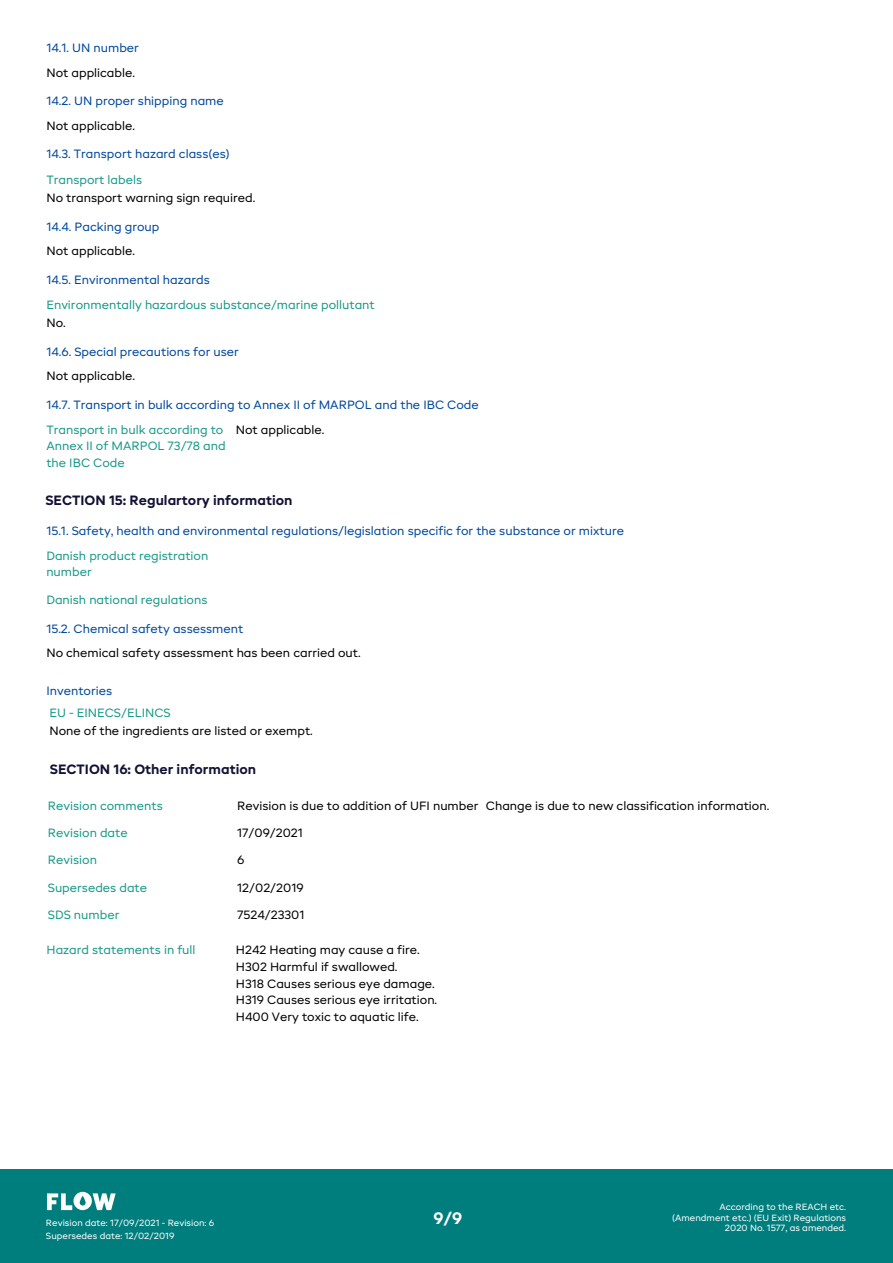
<style>
.page{position:relative;width:893px;height:1263px;background:#fff}
.page>*{position:absolute;margin:0;border:0;box-sizing:border-box;transform-origin:0 0}
.t1{font:700 16.65px "BR Candor";color:#fff}
.t2{font:700 13.5px "BR Candor";color:#131235}
.t3{font:12px/16.8px "BR Candor";color:#000}
.t4{font:12px/24.3px "BR Candor";color:#00489b}
.t5{font:12px/16.8px "BR Candor";color:#199989}
.t6{font:9px/10.8px "BR Candor";color:#fff;text-align:right}
.s1{color:#199989}
.s2{color:#000}
</style>
<div class="page">
<div style="left:0;top:1170px;width:893px;height:93px;background:#007d7d"></div>
<svg style="left:47px;top:1192px;width:69px;height:18px"></svg>
<p class="t4" style="left:46px;top:36px;width:94px">14.1. UN number</p>
<p class="t3" style="left:46px;top:64px;width:90px">Not applicable.</p>
<p class="t4" style="left:46px;top:89px;width:179px">14.2. UN proper shipping name</p>
<p class="t3" style="left:46px;top:117px;width:90px">Not applicable.</p>
<p class="t4" style="left:46px;top:142px;width:185px">14.3. Transport hazard class(es)</p>
<p class="t5" style="left:46px;top:171px;width:97px">Transport labels</p>
<p class="t3" style="left:46px;top:189px;width:211px">No transport warning sign required.</p>
<p class="t4" style="left:46px;top:214px;width:115px">14.4. Packing group</p>
<p class="t3" style="left:46px;top:242px;width:90px">Not applicable.</p>
<p class="t4" style="left:46px;top:267px;width:165px">14.5. Environmental hazards</p>
<p class="t5" style="left:46px;top:297px;width:330px">Environmentally hazardous substance/marine pollutant</p>
<p class="t3" style="left:46px;top:315px;width:21px">No.</p>
<p class="t4" style="left:46px;top:340px;width:194px">14.6. Special precautions for user</p>
<p class="t3" style="left:46px;top:368px;width:90px">Not applicable.</p>
<p class="t4" style="left:46px;top:393px;width:434px">14.7. Transport in bulk according to Annex II of MARPOL and the IBC Code<br><span class="s1">Transport in bulk according to</span> <span class="s2">Not applicable.</span></p>
<p class="t5" style="left:46px;top:438px;width:181px">Annex II of MARPOL 73/78 and the IBC Code</p>
<p class="t2" style="left:45px;top:492px;width:249px">SECTION 15: Regulartory information</p>
<p class="t4" style="left:46px;top:519px;width:579px">15.1. Safety, health and environmental regulations/legislation specific for the substance or mixture</p>
<p class="t5" style="left:46px;top:547px;width:164px">Danish product registration number</p>
<p class="t5" style="left:46px;top:591px;width:163px">Danish national regulations</p>
<p class="t4" style="left:46px;top:616px;width:199px">15.2. Chemical safety assessment</p>
<p class="t3" style="left:46px;top:644px;width:316px">No chemical safety assessment has been carried out.</p>
<p class="t4" style="left:46px;top:678px;width:67px">Inventories</p>
<p class="t5" style="left:49px;top:704px;width:123px">EU - EINECS/ELINCS</p>
<p class="t3" style="left:49px;top:722px;width:265px">None of the ingredients are listed or exempt.</p>
<p class="t2" style="left:50px;top:761px;width:208px">SECTION 16: Other information</p>
<p class="t5" style="left:48px;top:797px;width:116px">Revision comments</p>
<p class="t5" style="left:48px;top:824px;width:81px">Revision date</p>
<p class="t5" style="left:48px;top:852px;width:51px">Revision</p>
<p class="t5" style="left:48px;top:879px;width:101px">Supersedes date</p>
<p class="t5" style="left:48px;top:906px;width:73px">SDS number</p>
<p class="t3" style="left:237px;top:797px;width:534px">Revision is due to addition of UFI number Change is due to new classification information.</p>
<p class="t3" style="left:237px;top:824px;width:67px">17/09/2021</p>
<p class="t3" style="left:237px;top:852px;width:9px">6</p>
<p class="t3" style="left:237px;top:879px;width:68px">12/02/2019</p>
<p class="t3" style="left:237px;top:906px;width:69px">7524/23301</p>
<p class="t5" style="left:46px;top:941px;width:151px">Hazard statements in full</p>
<p class="t3" style="left:236px;top:941px;width:203px">H242 Heating may cause a fire.<br>H302 Harmful if swallowed.<br>H318 Causes serious eye damage.<br>H319 Causes serious eye irritation.<br>H400 Very toxic to aquatic life.</p>
<p class="t6" style="left:46px;top:1218px;width:170px">Revision date: 17/09/2021 - Revision: 6</p>
<p class="t6" style="left:46px;top:1231px;width:130px">Supersedes date: 12/02/2019</p>
<h1 class="t1" style="left:433px;top:1208px;width:31px">9/9</h1>
<p class="t6" style="left:672px;top:1201px;width:175px">According to the REACH etc. (Amendment etc.) (EU Exit) Regulations<br>2020 No. 1577, as amended.</p>
</div>
